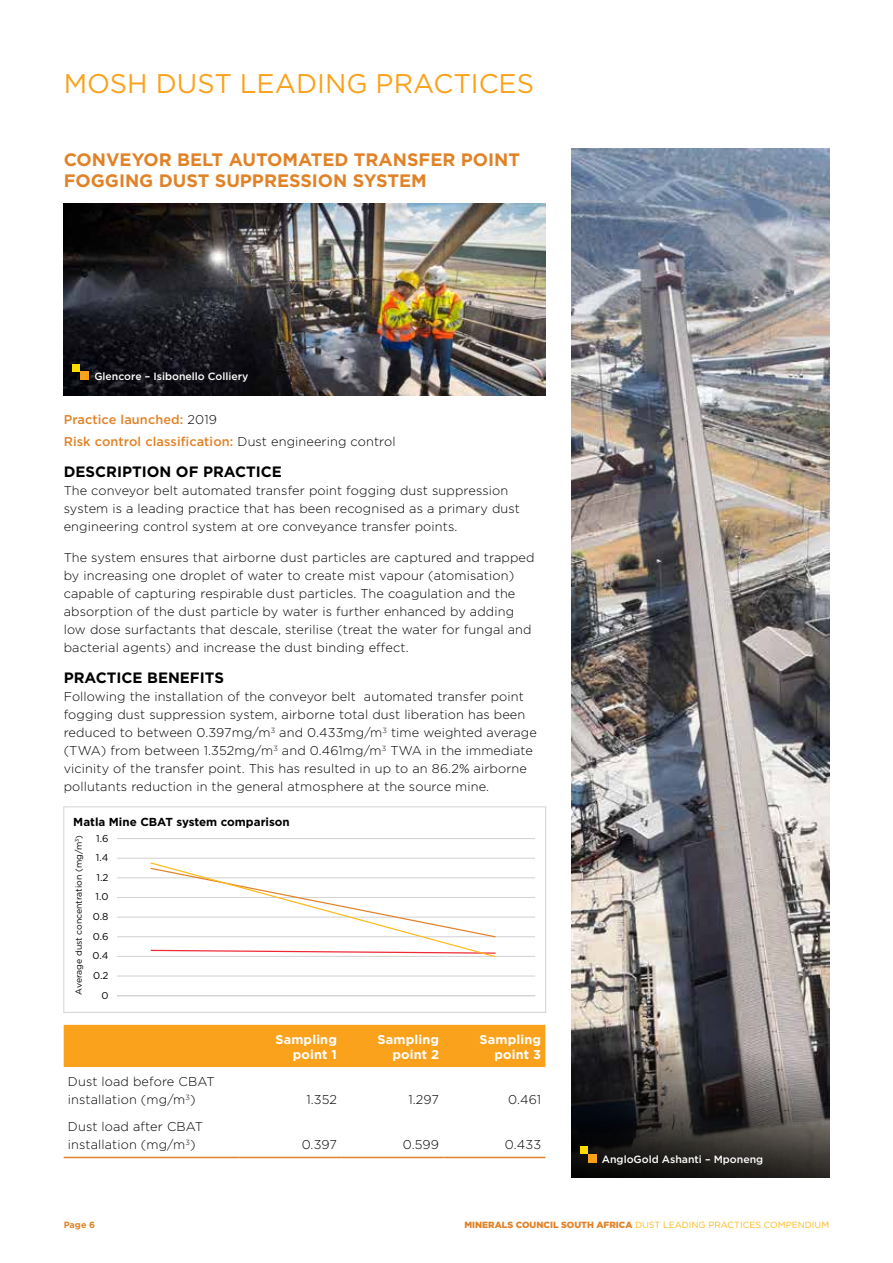
<style>
.page{position:relative;width:893px;height:1263px;background:#fff}
.page>*{position:absolute;margin:0;border:0;box-sizing:border-box;transform-origin:0 0}
.t1{font:27px "Gotham";color:#faa21b}
.t2{font:700 18px/21px "Gotham";color:#e18227}
.t3{font:700 15px "Gotham";color:#000}
.t4{font:300 12.75px/18px "Gotham";letter-spacing:.01em;color:#000}
.t5{font:500 12.75px/22.2px "Gotham";letter-spacing:.01em;color:#e18227}
.t6{font:700 12.75px/15px "Gotham";letter-spacing:.01em;color:#fff;text-align:right}
.t7{font:700 11.55px "Gotham";color:#000}
.t8{font:500 10.5px "Gotham";color:#fff}
.t9{font:9.9px "Gotham";color:#000}
.t10{font:9px "Gotham";color:#fdb91a}
.t11{font:700 9px "Gotham";color:#e18227}
.t12{font:8.7px "Gotham";color:#000}
.s1{font-weight:300;color:#000}
.s2{font-weight:900;color:#e18227}
</style>
<div class="page">
<img style="left:571px;top:149px;width:258px;height:619px">
<svg style="left:571px;top:768px;width:258px;height:410px;background:#7a7676"></svg>
<div style="left:64px;top:1025px;width:481px;height:42px;background:#faa21b"></div>
<hr style="left:64px;top:1157px;width:175px;height:1px;background:#e18227">
<hr style="left:239px;top:1157px;width:102px;height:1px;background:#e18227">
<hr style="left:341px;top:1157px;width:102px;height:1px;background:#e18227">
<hr style="left:443px;top:1157px;width:102px;height:1px;background:#e18227">
<img style="left:64px;top:204px;width:482px;height:191px">
<hr style="left:117px;top:995px;width:418px;height:1px;background:#d1d3d4">
<hr style="left:117px;top:975px;width:418px;height:1px;background:#d1d3d4">
<hr style="left:117px;top:956px;width:418px;height:1px;background:#d1d3d4">
<hr style="left:117px;top:936px;width:418px;height:1px;background:#d1d3d4">
<hr style="left:117px;top:916px;width:418px;height:2px;background:#d1d3d4">
<hr style="left:117px;top:897px;width:418px;height:1px;background:#d1d3d4">
<hr style="left:117px;top:877px;width:418px;height:1px;background:#d1d3d4">
<hr style="left:117px;top:858px;width:418px;height:1px;background:#d1d3d4">
<hr style="left:117px;top:838px;width:418px;height:1px;background:#d1d3d4">
<svg style="left:150px;top:862px;width:346px;height:95px"></svg>
<div style="left:63px;top:806px;width:483px;height:207px;border:1px solid #d1d3d4"></div>
<div style="left:73px;top:364px;width:7px;height:7px;background:#fd0"></div>
<div style="left:80px;top:371px;width:9px;height:9px;background:#faa21b"></div>
<div style="left:580px;top:1147px;width:8px;height:7px;background:#fd0"></div>
<div style="left:587px;top:1154px;width:9px;height:9px;background:#faa21b"></div>
<h1 class="t1" style="left:64px;top:66px;width:472px">MOSH DUST LEADING PRACTICES</h1>
<h2 class="t2" style="left:64px;top:149px;width:458px">CONVEYOR BELT AUTOMATED TRANSFER POINT<br>FOGGING DUST SUPPRESSION SYSTEM</h2>
<p class="t8" style="left:94px;top:370px;width:156px">Glencore – Isibonello Colliery</p>
<p class="t5" style="left:64px;top:408px;width:333px">Practice launched: <span class="s1">2019<br></span>Risk control classification: <span class="s1">Dust engineering control</span></p>
<p class="t3" style="left:64px;top:462px;width:220px">DESCRIPTION OF PRACTICE</p>
<p class="t4" style="left:64px;top:481px;width:458px">The conveyor belt automated transfer point fogging dust suppression system is a leading practice that has been recognised as a primary dust engineering control system at ore conveyance transfer points.</p>
<p class="t4" style="left:64px;top:548px;width:472px">The system ensures that airborne dust particles are captured and trapped by increasing one droplet of water to create mist vapour (atomisation) capable of capturing respirable dust particles. The coagulation and the absorption of the dust particle by water is further enhanced by adding low dose surfactants that descale, sterilise (treat the water for fungal and bacterial agents) and increase the dust binding effect.</p>
<p class="t3" style="left:64px;top:667px;width:162px">PRACTICE BENEFITS</p>
<p class="t4" style="left:64px;top:687px;width:475px">Following the installation of the conveyor belt automated transfer point fogging dust suppression system, airborne total dust liberation has been reduced to between 0.397mg/m<sup>3</sup> and 0.433mg/m<sup>3</sup> time weighted average (TWA) from between 1.352mg/m<sup>3</sup> and 0.461mg/m<sup>3</sup> TWA in the immediate vicinity of the transfer point. This has resulted in up to an 86.2% airborne pollutants reduction in the general atmosphere at the source mine.</p>
<p class="t7" style="left:73px;top:815px;width:218px">Matla Mine CBAT system comparison</p>
<p class="t12" style="left:73px;top:994px;width:161px;rotate:-90deg">Average dust concentration (mg/m<sup>3</sup>)</p>
<p class="t9" style="left:96px;top:832px;width:14px">1.6</p>
<p class="t9" style="left:96px;top:851px;width:14px">1.4</p>
<p class="t9" style="left:97px;top:871px;width:13px">1.2</p>
<p class="t9" style="left:96px;top:890px;width:14px">1.0</p>
<p class="t9" style="left:93px;top:910px;width:17px">0.8</p>
<p class="t9" style="left:93px;top:930px;width:17px">0.6</p>
<p class="t9" style="left:93px;top:949px;width:17px">0.4</p>
<p class="t9" style="left:93px;top:969px;width:17px">0.2</p>
<p class="t9" style="left:101px;top:989px;width:9px">0</p>
<p class="t4" style="left:68px;top:1072px;width:148px">Dust load before CBAT installation (mg/m<sup>3</sup>)</p>
<p class="t4" style="left:68px;top:1117px;width:137px">Dust load after CBAT installation (mg/m<sup>3</sup>)</p>
<p class="t6" style="left:275px;top:1031px;width:63px">Sampling point 1</p>
<p class="t6" style="left:377px;top:1031px;width:63px">Sampling point 2</p>
<p class="t6" style="left:480px;top:1031px;width:63px">Sampling point 3</p>
<p class="t4" style="left:306px;top:1090px;width:32px">1.352</p>
<p class="t4" style="left:408px;top:1090px;width:32px">1.297</p>
<p class="t4" style="left:508px;top:1090px;width:34px">0.461</p>
<p class="t4" style="left:302px;top:1135px;width:37px">0.397</p>
<p class="t4" style="left:403px;top:1135px;width:38px">0.599</p>
<p class="t4" style="left:505px;top:1135px;width:38px">0.433</p>
<p class="t8" style="left:602px;top:1153px;width:163px">AngloGold Ashanti – Mponeng</p>
<p class="t11" style="left:64px;top:1218px;width:33px">Page 6</p>
<p class="t10" style="left:464px;top:1219px;width:366px"><span class="s2">MINERALS COUNCIL SOUTH AFRICA</span> DUST LEADING PRACTICES COMPENDIUM</p>
</div>
